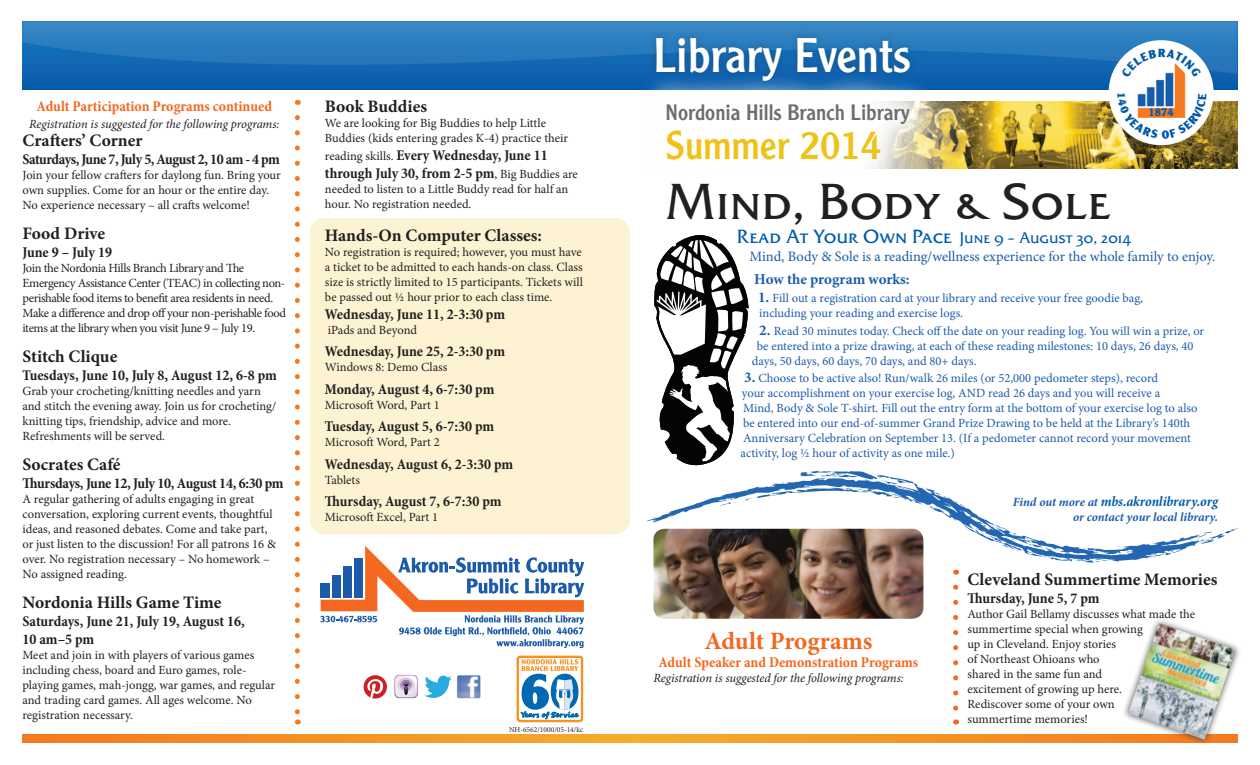
<style>
.page{position:relative;width:1260px;height:765px;background:#fff}
.page>*{position:absolute;margin:0;border:0;box-sizing:border-box;transform-origin:0 0}
.t1{font:50px "Friz Qua SCT";color:#231f20}
.t2{font:47.5px "Clearface Gothic LT Std";color:#fff}
.t3{font:39.25px "Clearface Gothic LT Std";color:#efc219}
.t4{font:700 25px "Minion Pro";letter-spacing:-.005em;color:#f36821}
.t5{font:21.88px "Clearface Gothic LT Std";color:#6c6d70}
.t6{font:700 17.5px "Minion Pro";color:#231f20}
.t7{font:15.12px "Friz Qua SCT";color:#015aaa}
.t8{font:700 condensed 15px/18px "Minion Pro";color:#231f20}
.t9{font:700 condensed 15px "Minion Pro";letter-spacing:-.005em;color:#f36821}
.t10{font:700 condensed 15px "Minion Pro";letter-spacing:-.02em;color:#231f20}
.t11{font:700 condensed 15px "Minion Pro";letter-spacing:-.03em;color:#231f20}
.t12{font:700 15px "Minion Pro";color:#1c5baa}
.t13{font:14.38px "Minion Pro";color:#1c5baa}
.t14{font:italic 700 condensed 14.38px "Minion Pro";letter-spacing:-.01em;color:#015aaa}
.t15{font:12.5px/15px "Minion Pro";letter-spacing:-.005em;color:#231f20}
.t16{font:12.5px/15px "Minion Pro";color:#1c5baa}
.t17{font:12.5px/15px "Minion Pro";letter-spacing:-.035em;color:#231f20}
.t18{font:italic 12.5px "Minion Pro";letter-spacing:-.01em;color:#231f20}
.t19{font:italic 700 12.5px "Minion Pro";letter-spacing:-.005em;color:#1c5baa}
.t20{font:700 11.25px "Clearface Gothic LT Std";color:#015aaa}
.t21{font:7.5px "Minion Pro";color:#231f20}
.s1{font-weight:400;font-stretch:normal;font-size:12.5px}
.s2{font-size:18.88px}
.s3{font-weight:700;font-size:15px}
.s4{font-stretch:normal;font-size:12.5px;color:#1c5baa}
</style>
<div class="page">
<div style="left:22px;top:22px;width:1216px;height:67px;background:#085ead"></div>
<div style="left:310px;top:218px;width:320px;height:316px;background:#fdf3d3;border-radius:15px"></div>
<svg style="left:22px;top:22px;width:1215px;height:53px;fill:#297cbe"></svg>
<div style="left:649px;top:31px;width:267px;height:56px;background:#231f20;opacity:.3"></div>
<img style="left:653px;top:563px;width:270px;height:56px">
<svg style="left:953px;top:587px;width:5px;height:137px"></svg>
<svg style="left:295px;top:118px;width:5px;height:606px"></svg>
<svg style="left:22px;top:734px;width:1100px;height:8px;background:#f39525"></svg>
<svg style="left:320px;top:546px;width:264px;height:102px"></svg>
<img style="left:941px;top:101px;width:297px;height:68px">
<svg style="left:635px;top:72px;width:306px;height:97px"></svg>
<svg style="left:647px;top:487px;width:550px;height:76px"></svg>
<svg style="left:1197px;top:528px;width:40px;height:16px"></svg>
<svg style="left:1095px;top:559px;width:14px;height:4px"></svg>
<svg style="left:1073px;top:559px;width:5px;height:3px"></svg>
<svg style="left:1118px;top:547px;width:13px;height:8px"></svg>
<svg style="left:1081px;top:548px;width:7px;height:3px"></svg>
<svg style="left:1027px;top:543px;width:21px;height:6px"></svg>
<svg style="left:1056px;top:544px;width:5px;height:7px"></svg>
<svg style="left:970px;top:521px;width:48px;height:28px"></svg>
<svg style="left:944px;top:513px;width:11px;height:7px"></svg>
<svg style="left:930px;top:506px;width:4px;height:3px"></svg>
<svg style="left:953px;top:500px;width:5px;height:3px"></svg>
<svg style="left:651px;top:234px;width:271px;height:285px"></svg>
<div style="left:1109px;top:40px;width:105px;height:105px;background:#fff;border-radius:50%"></div>
<img style="left:1146px;top:78px;width:40px;height:15px">
<div style="left:1122px;top:617px;width:120px;height:129px;background:#231f20;opacity:.75"></div>
<img style="left:1128px;top:623px;width:108px;height:117px">
<svg style="left:425px;top:676px;width:27px;height:22px"></svg>
<img style="left:394px;top:675px;width:24px;height:24px">
<img style="left:457px;top:675px;width:24px;height:24px">
<svg style="left:364px;top:675px;width:23px;height:24px"></svg>
<div style="left:517px;top:656px;width:66px;height:66px;border:2px solid #f7931d;border-radius:2px"></div>
<svg style="left:521px;top:659px;width:58px;height:60px"></svg>
<svg style="left:1121px;top:49px;width:80px;height:29px"></svg>
<svg style="left:1118px;top:93px;width:88px;height:46px"></svg>
<p class="t9" style="left:37px;top:96px;width:237px">Adult Participation Programs continued</p>
<p class="t18" style="left:29px;top:116px;width:252px">Registration is suggested for the following programs:</p>
<h3 class="t6" style="left:22px;top:128px;width:121px">Crafters’ Corner</h3>
<p class="t11" style="left:22px;top:149px;width:259px">Saturdays, June 7, July 5, August 2, 10 am - 4 pm</p>
<p class="t15" style="left:22px;top:167px;width:260px">Join your fellow crafters for daylong fun. Bring your own supplies. Come for an hour or the entire day.<br>No experience necessary – all crafts welcome!</p>
<h3 class="t6" style="left:22px;top:221px;width:84px">Food Drive</h3>
<p class="t8" style="left:22px;top:243px;width:91px">June 9 – July 19</p>
<p class="t17" style="left:22px;top:260px;width:265px">Join the Nordonia Hills Branch Library and The Emergency Assistance Center (TEAC) in collecting non&shy;perishable food items to benefit area residents in need.<br>Make a difference and drop off your non-perishable food items at the library when you visit June 9 – July 19.</p>
<h3 class="t6" style="left:22px;top:344px;width:96px">Stitch Clique</h3>
<p class="t8" style="left:22px;top:366px;width:256px">Tuesdays, June 10, July 8, August 12, 6-8 pm</p>
<p class="t15" style="left:22px;top:383px;width:255px">Grab your crocheting/knitting needles and yarn and stitch the evening away. Join us for crocheting/ knitting tips, friendship, advice and more.<br>Refreshments will be served.</p>
<h3 class="t6" style="left:22px;top:452px;width:100px">Socrates Café</h3>
<p class="t10" style="left:22px;top:473px;width:263px">Thursdays, June 12, July 10, August 14, 6:30 pm</p>
<p class="t15" style="left:22px;top:491px;width:255px">A regular gathering of adults engaging in great conversation, exploring current events, thoughtful ideas, and reasoned debates. Come and take part, or just listen to the discussion! For all patrons 16 &amp; over. No registration necessary – No homework – No assigned reading.</p>
<h3 class="t6" style="left:22px;top:590px;width:201px">Nordonia Hills Game Time</h3>
<p class="t8" style="left:22px;top:612px;width:224px">Saturdays, June 21, July 19, August 16,<br>10 am–5 pm</p>
<p class="t15" style="left:22px;top:647px;width:254px">Meet and join in with players of various games including chess, board and Euro games, role&shy;playing games, mah-jongg, war games, and regular and trading card games. All ages welcome. No registration necessary.</p>
<h3 class="t6" style="left:325px;top:95px;width:104px">Book Buddies</h3>
<p class="t15" style="left:325px;top:116px;width:245px">We are looking for Big Buddies to help Little<br>Buddies (kids entering grades K-4) practice their</p>
<p class="t8" style="left:325px;top:147px;width:254px"><span class="s1">reading skills.</span> Every Wednesday, June 11 through July 30, from 2-5 pm<span class="s1">, Big Buddies are</span></p>
<p class="t15" style="left:325px;top:182px;width:245px">needed to listen to a Little Buddy read for half an hour. No registration needed.</p>
<h3 class="t6" style="left:325px;top:223px;width:219px">Hands-On Computer Classes:</h3>
<p class="t15" style="left:325px;top:245px;width:259px;text-align:justify">No registration is required; however, you must have a ticket to be admitted to each hands-on class. Class size is strictly limited to 15 participants. Tickets will be passed out ½ hour prior to each class time.</p>
<p class="t8" style="left:325px;top:305px;width:182px">Wednesday, June 11, 2-3:30 pm</p>
<p class="t15" style="left:328px;top:323px;width:91px">iPads and Beyond</p>
<p class="t8" style="left:325px;top:343px;width:182px">Wednesday, June 25, 2-3:30 pm</p>
<p class="t15" style="left:325px;top:360px;width:124px">Windows 8: Demo Class</p>
<p class="t8" style="left:325px;top:380px;width:171px">Monday, August 4, 6-7:30 pm</p>
<p class="t15" style="left:325px;top:398px;width:116px">Microsoft Word, Part 1</p>
<p class="t8" style="left:325px;top:418px;width:171px">Tuesday, August 5, 6-7:30 pm</p>
<p class="t15" style="left:325px;top:435px;width:116px">Microsoft Word, Part 2</p>
<p class="t8" style="left:325px;top:455px;width:190px">Wednesday, August 6, 2-3:30 pm</p>
<p class="t15" style="left:325px;top:473px;width:37px">Tablets</p>
<p class="t8" style="left:325px;top:493px;width:178px">Thursday, August 7, 6-7:30 pm</p>
<p class="t15" style="left:325px;top:510px;width:115px">Microsoft Excel, Part 1</p>
<p class="t21" style="left:509px;top:725px;width:76px">NH-6562/1000/05-14/kc</p>
<h2 class="t2" style="left:653px;top:25px;width:259px">Library Events</h2>
<h3 class="t5" style="left:666px;top:99px;width:246px">Nordonia Hills Branch Library</h3>
<h3 class="t3" style="left:666px;top:120px;width:217px">Summer 2014</h3>
<h1 class="t1" style="left:666px;top:171px;width:447px">Mind, Body &amp; Sole</h1>
<p class="t7" style="left:737px;top:229px;width:396px"><span class="s2">Read At Your Own Pace</span> June 9 – August 30, 2014</p>
<p class="t13" style="left:749px;top:246px;width:467px">Mind, Body &amp; Sole is a reading/wellness experience for the whole family to enjoy.</p>
<p class="t12" style="left:754px;top:269px;width:157px">How the program works:</p>
<p class="t16" style="left:758px;top:291px;width:387px"><span class="s3">1.</span> Fill out a registration card at your library and receive your free goodie bag, including your reading and exercise logs.</p>
<p class="t16" style="left:759px;top:323px;width:446px"><span class="s3">2.</span> Read 30 minutes today. Check off the date on your reading log. You will win a prize, or</p>
<p class="t16" style="left:757px;top:338px;width:438px">be entered into a prize drawing, at each of these reading milestones: 10 days, 26 days, 40</p>
<p class="t16" style="left:752px;top:353px;width:226px">days, 50 days, 60 days, 70 days, and 80+ days.</p>
<p class="t16" style="left:741px;top:371px;width:459px;text-indent:4px"><span class="s3">3.</span> Choose to be active also! Run/walk 26 miles (or 52,000 pedometer steps), record<br>your accomplishment on your exercise log, AND read 26 days and you will receive a<br>Mind, Body &amp; Sole T-shirt. Fill out the entry form at the bottom of your exercise log to also be entered into our end-of-summer Grand Prize Drawing to be held at the Library’s 140th Anniversary Celebration on September 13. (If a pedometer cannot record your movement activity, log ½ hour of activity as one mile.)</p>
<p class="t14" style="left:1013px;top:491px;width:207px"><span class="s4">Find out more at</span> mbs.akronlibrary.org</p>
<p class="t19" style="left:1073px;top:508px;width:147px">or contact your local library.</p>
<p class="t20" style="left:1149px;top:105px;width:26px">1874</p>
<h3 class="t4" style="left:704px;top:623px;width:170px">Adult Programs</h3>
<p class="t9" style="left:658px;top:652px;width:261px">Adult Speaker and Demonstration Programs</p>
<p class="t18" style="left:653px;top:669px;width:252px">Registration is suggested for the following programs:</p>
<h3 class="t6" style="left:968px;top:567px;width:252px">Cleveland Summertime Memories</h3>
<p class="t8" style="left:968px;top:589px;width:134px">Thursday, June 5, 7 pm</p>
<p class="t15" style="left:968px;top:607px;width:229px">Author Gail Bellamy discusses what made the summertime special when growing<br>up in Cleveland. Enjoy stories<br>of Northeast Ohioans who<br>shared in the same fun and<br>excitement of growing up here.<br>Rediscover some of your own<br>summertime memories!</p>
</div>
